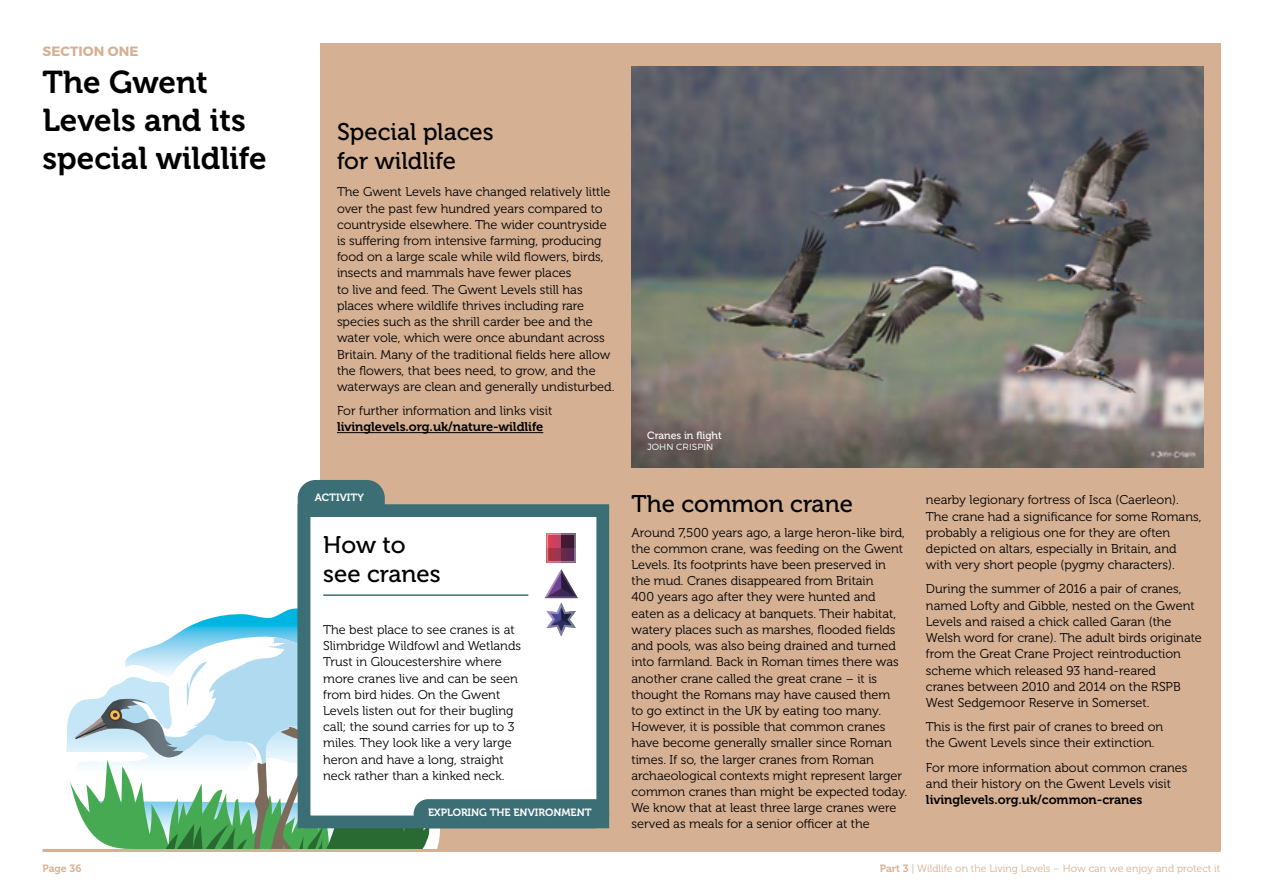
<style>
.page{position:relative;width:1263px;height:893px;background:#fff}
.page>*{position:absolute;margin:0;border:0;box-sizing:border-box;transform-origin:0 0}
.t1{font:31.5px/37.8px "Museo 700";color:#000}
.t2{font:24px/28.8px "Museo 500";color:#000}
.t3{font:700 13.5px "Montserrat";letter-spacing:.01em;color:#d5b093}
.t4{font:12.75px/16.2px "Museo 300";color:#000}
.t5{font:12.75px "Museo 700";color:#000}
.t6{font:10.5px "Museo 300";color:#d5b093}
.t7{font:10.5px "Museo 700";color:#fff}
.t8{font:10.5px "Museo 500";color:#fff}
.t9{font:10.5px "Museo 700";color:#d5b093}
.t10{font:300 9px "Montserrat";letter-spacing:.01em;color:#fff}
.s1{font-family:"Museo 700"}
</style>
<div class="page">
<div style="left:320px;top:43px;width:900px;height:807px;background:#d5b093"></div>
<svg style="left:66px;top:608px;width:364px;height:241px"></svg>
<hr style="left:43px;top:849px;width:1177px;height:3px;background:#d5b093">
<hr style="left:337px;top:432px;width:206px;height:1px;background:#000">
<div style="left:298px;top:480px;width:87px;height:313px;background:#3c6e75;border-radius:18px"></div>
<div style="left:304px;top:511px;width:299px;height:311px;background:#fff"></div>
<hr style="left:323px;top:594px;width:205px;height:2px;background:#3c6e75">
<div style="left:298px;top:504px;width:311px;height:324px;border:13px solid #3c6e75"></div>
<div style="left:414px;top:799px;width:195px;height:29px;background:#3c6e75;border-radius:15px"></div>
<svg style="left:546px;top:533px;width:30px;height:30px"></svg>
<svg style="left:544px;top:569px;width:34px;height:67px"></svg>
<img style="left:631px;top:67px;width:572px;height:400px">
<p class="t3" style="left:43px;top:42px;width:98px">SECTION ONE</p>
<h1 class="t1" style="left:43px;top:64px;width:226px">The Gwent<br>Levels and its special wildlife</h1>
<h2 class="t2" style="left:337px;top:117px;width:158px">Special places for wildlife</h2>
<p class="t4" style="left:337px;top:184px;width:279px">The Gwent Levels have changed relatively little over the past few hundred years compared to countryside elsewhere. The wider countryside is suffering from intensive farming, producing food on a large scale while wild flowers, birds, insects and mammals have fewer places<br>to live and feed. The Gwent Levels still has places where wildlife thrives including rare species such as the shrill carder bee and the water vole, which were once abundant across Britain. Many of the traditional fields here allow the flowers, that bees need, to grow, and the waterways are clean and generally undisturbed.</p>
<p class="t4" style="left:337px;top:403px;width:217px">For further information and links visit</p>
<p class="t5" style="left:337px;top:420px;width:208px">livinglevels.org.uk/nature-wildlife</p>
<p class="t7" style="left:315px;top:491px;width:51px">ACTIVITY</p>
<h2 class="t2" style="left:323px;top:531px;width:119px">How to see cranes</h2>
<p class="t4" style="left:323px;top:622px;width:199px">The best place to see cranes is at<br>Slimbridge Wildfowl and Wetlands<br>Trust in Gloucestershire where more cranes live and can be seen from bird hides. On the Gwent<br>Levels listen out for their bugling call; the sound carries for up to 3 miles. They look like a very large heron and have a long, straight neck rather than a kinked neck.</p>
<p class="t7" style="left:428px;top:806px;width:165px">EXPLORING THE ENVIRONMENT</p>
<p class="t8" style="left:647px;top:430px;width:76px">Cranes in flight</p>
<p class="t10" style="left:647px;top:441px;width:68px">JOHN CRISPIN</p>
<h2 class="t2" style="left:631px;top:490px;width:223px">The common crane</h2>
<p class="t4" style="left:631px;top:524px;width:277px">Around 7,500 years ago, a large heron-like bird, the common crane, was feeding on the Gwent Levels. Its footprints have been preserved in the mud. Cranes disappeared from Britain<br>400 years ago after they were hunted and eaten as a delicacy at banquets. Their habitat, watery places such as marshes, flooded fields and pools, was also being drained and turned into farmland. Back in Roman times there was another crane called the great crane – it is thought the Romans may have caused them<br>to go extinct in the UK by eating too many.<br>However, it is possible that common cranes have become generally smaller since Roman times. If so, the larger cranes from Roman archaeological contexts might represent larger common cranes than might be expected today.<br>We know that at least three large cranes were served as meals for a senior officer at the</p>
<p class="t4" style="left:926px;top:492px;width:277px">nearby legionary fortress of Isca (Caerleon).<br>The crane had a significance for some Romans, probably a religious one for they are often depicted on altars, especially in Britain, and with very short people (pygmy characters).</p>
<p class="t4" style="left:926px;top:581px;width:277px">During the summer of 2016 a pair of cranes, named Lofty and Gibble, nested on the Gwent Levels and raised a chick called Garan (the Welsh word for crane). The adult birds originate from the Great Crane Project reintroduction scheme which released 93 hand-reared<br>cranes between 2010 and 2014 on the RSPB West Sedgemoor Reserve in Somerset.</p>
<p class="t4" style="left:926px;top:719px;width:239px">This is the first pair of cranes to breed on the Gwent Levels since their extinction.</p>
<p class="t4" style="left:926px;top:759px;width:263px">For more information about common cranes and their history on the Gwent Levels visit</p>
<p class="t5" style="left:926px;top:793px;width:218px">livinglevels.org.uk/common-cranes</p>
<p class="t9" style="left:43px;top:862px;width:40px">Page 36</p>
<p class="t6" style="left:880px;top:862px;width:342px"><span class="s1">Part 3</span> | Wildlife on the Living Levels – How can we enjoy and protect it</p>
</div>
